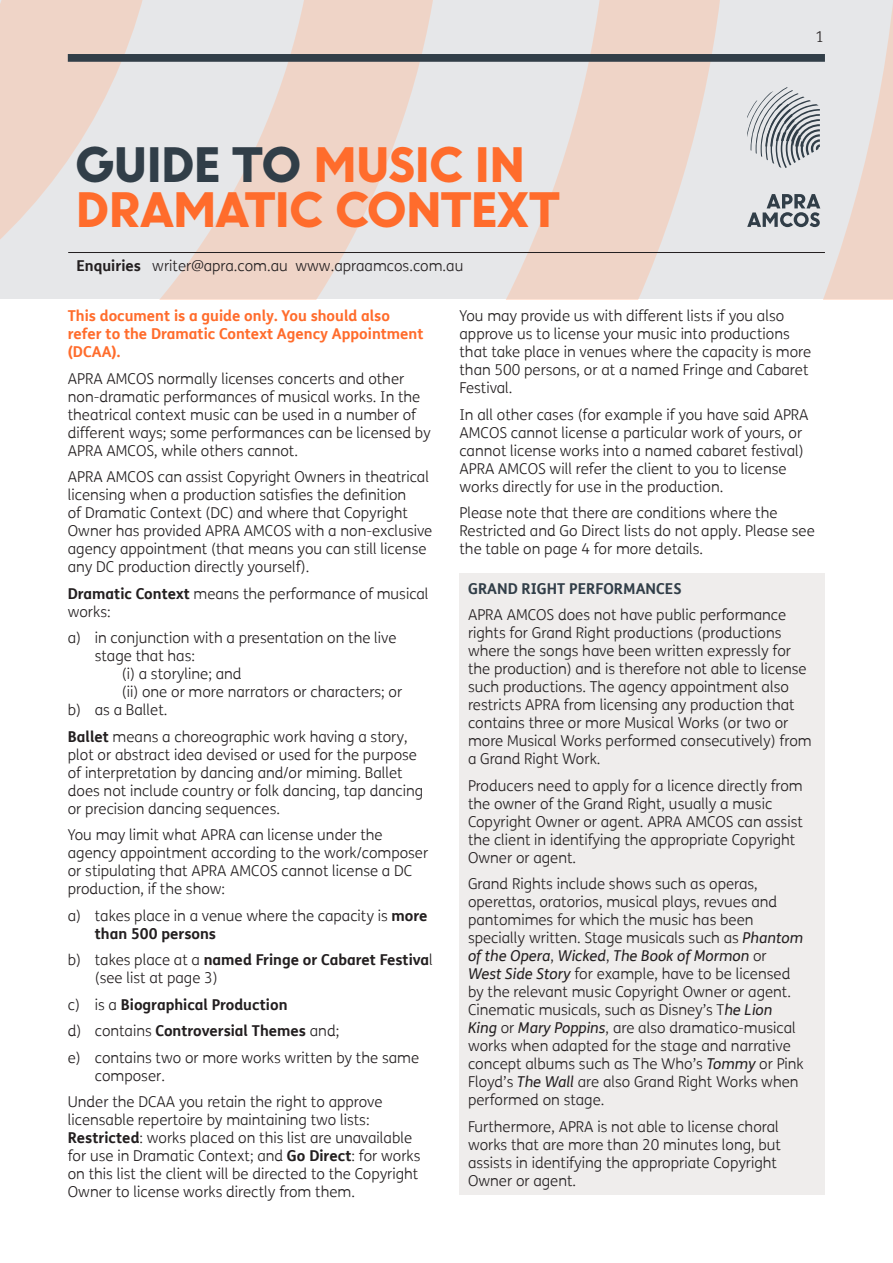
<style>
.page{position:relative;width:893px;height:1263px;background:#fff}
.page>*{position:absolute;margin:0;border:0;box-sizing:border-box;transform-origin:0 0}
.t1{font:900 45px/45px "U8";color:#ff6c2c}
.body{font:300 15px/18px "FS Me";color:#231f20}
.body-2{font:700 15px/18px "FS Me";color:#ff6c2c}
.t2{font:700 15px "FS Me";color:#231f20}
.body-3{font:700 15px "FS Me";color:#313e48}
.s1{color:#313e48}
.s2{font-weight:700}
.s3{font-weight:300}
.s4{font-weight:400;font-style:italic}
</style>
<div class="page">
<svg style="left:0;top:0;width:893px;height:299px;background:#e9dfda"></svg>
<svg style="left:747px;top:194px;width:73px;height:33px;background:#9da3a8"></svg>
<svg style="left:747px;top:87px;width:73px;height:81px;background:#babec2"></svg>
<hr style="left:68px;top:252px;width:757px;height:1px;background:#231f20">
<div style="left:68px;top:54px;width:757px;height:8px;background:#313e48"></div>
<div style="left:459px;top:573px;width:366px;height:622px;background:#efedec"></div>
<h1 class="t1" style="left:76px;top:139px;width:485px"><span class="s1">GUIDE TO</span> MUSIC IN<br>DRAMATIC CONTEXT</h1>
<p class="body" style="left:76px;top:256px;width:388px"><span class="s2">Enquiries</span> writer@apra.com.au www.apraamcos.com.au</p>
<p class="body" style="left:816px;top:27px;width:10px">1</p>
<p class="body-2" style="left:68px;top:306px;width:357px">This document is a guide only. You should also refer to the Dramatic Context Agency Appointment (DCAA).</p>
<p class="body" style="left:68px;top:369px;width:364px">APRA AMCOS normally licenses concerts and other non-dramatic performances of musical works. In the theatrical context music can be used in a number of different ways; some performances can be licensed by APRA AMCOS, while others cannot.</p>
<p class="body" style="left:68px;top:468px;width:366px">APRA AMCOS can assist Copyright Owners in theatrical licensing when a production satisfies the definition<br>of Dramatic Context (DC) and where that Copyright Owner has provided APRA AMCOS with a non-exclusive agency appointment (that means you can still license any DC production directly yourself).</p>
<p class="body" style="left:68px;top:584px;width:362px"><span class="s2">Dramatic Context</span> means the performance of musical works:</p>
<p class="body" style="left:68px;top:629px;width:330px">a) in conjunction with a presentation on the live</p>
<p class="body" style="left:95px;top:647px;width:102px">stage that has:</p>
<p class="body" style="left:122px;top:665px;width:121px">(i) a storyline; and</p>
<p class="body" style="left:122px;top:683px;width:282px">(ii) one or more narrators or characters; or</p>
<p class="body" style="left:68px;top:701px;width:101px">b) as a Ballet.</p>
<p class="body" style="left:68px;top:727px;width:357px"><span class="s2">Ballet</span> means a choreographic work having a story, plot or abstract idea devised or used for the purpose of interpretation by dancing and/or miming. Ballet does not include country or folk dancing, tap dancing or precision dancing sequences.</p>
<p class="body" style="left:68px;top:826px;width:362px">You may limit what APRA can license under the agency appointment according to the work/composer or stipulating that APRA AMCOS cannot license a DC production, if the show:</p>
<p class="body" style="left:95px;top:906px;width:334px;text-indent:-27px">a) takes place in a venue where the capacity is <span class="s2">more than 500 persons</span></p>
<p class="body" style="left:95px;top:951px;width:340px;text-indent:-27px">b) takes place at a <span class="s2">named Fringe or Cabaret Festiva</span>l (see list at page 3)</p>
<p class="t2" style="left:68px;top:993px;width:221px"><span class="s3">c) is a</span> Biographical Production</p>
<p class="t2" style="left:68px;top:1019px;width:273px"><span class="s3">d) contains</span> Controversial Themes <span class="s3">and;</span></p>
<p class="body" style="left:95px;top:1048px;width:326px;text-indent:-27px">e) contains two or more works written by the same composer.</p>
<p class="body" style="left:68px;top:1093px;width:354px">Under the DCAA you retain the right to approve licensable repertoire by maintaining two lists:<br><span class="s2">Restricted</span>: works placed on this list are unavailable for use in Dramatic Context; and <span class="s2">Go Direct</span>: for works on this list the client will be directed to the Copyright Owner to license works directly from them.</p>
<p class="body" style="left:459px;top:307px;width:353px">You may provide us with different lists if you also approve us to license your music into productions that take place in venues where the capacity is more than 500 persons, or at a named Fringe and Cabaret Festival.</p>
<p class="body" style="left:459px;top:405px;width:351px">In all other cases (for example if you have said APRA AMCOS cannot license a particular work of yours, or cannot license works into a named cabaret festival)<br>APRA AMCOS will refer the client to you to license works directly for use in the production.</p>
<p class="body" style="left:459px;top:504px;width:357px">Please note that there are conditions where the<br>Restricted and Go Direct lists do not apply. Please see the table on page 4 for more details.</p>
<p class="body-3" style="left:468px;top:577px;width:215px">GRAND RIGHT PERFORMANCES</p>
<p class="body" style="left:468px;top:605px;width:345px">APRA AMCOS does not have public performance rights for Grand Right productions (productions where the songs have been written expressly for the production) and is therefore not able to license such productions. The agency appointment also restricts APRA from licensing any production that contains three or more Musical Works (or two or more Musical Works performed consecutively) from a Grand Right Work.</p>
<p class="body" style="left:468px;top:776px;width:336px">Producers need to apply for a licence directly from the owner of the Grand Right, usually a music Copyright Owner or agent. APRA AMCOS can assist the client in identifying the appropriate Copyright Owner or agent.</p>
<p class="body" style="left:468px;top:874px;width:337px">Grand Rights include shows such as operas, operettas, oratorios, musical plays, revues and pantomimes for which the music has been specially written. Stage musicals such as <span class="s4">Phantom of the Opera</span>, <span class="s4">Wicked</span>, <span class="s4">The Book of Mormon</span> or <span class="s4">West Side Story</span> for example, have to be licensed by the relevant music Copyright Owner or agent.<br>Cinematic musicals, such as Disney’s T<span class="s4">he Lion King</span> or <span class="s4">Mary Poppins</span>, are also dramatico-musical works when adapted for the stage and narrative concept albums such as The Who’s <span class="s4">Tommy</span> or Pink Floyd’s <span class="s4">The Wall</span> are also Grand Right Works when performed on stage.</p>
<p class="body" style="left:468px;top:1117px;width:314px">Furthermore, APRA is not able to license choral works that are more than 20 minutes long, but assists in identifying the appropriate Copyright Owner or agent.</p>
</div>
